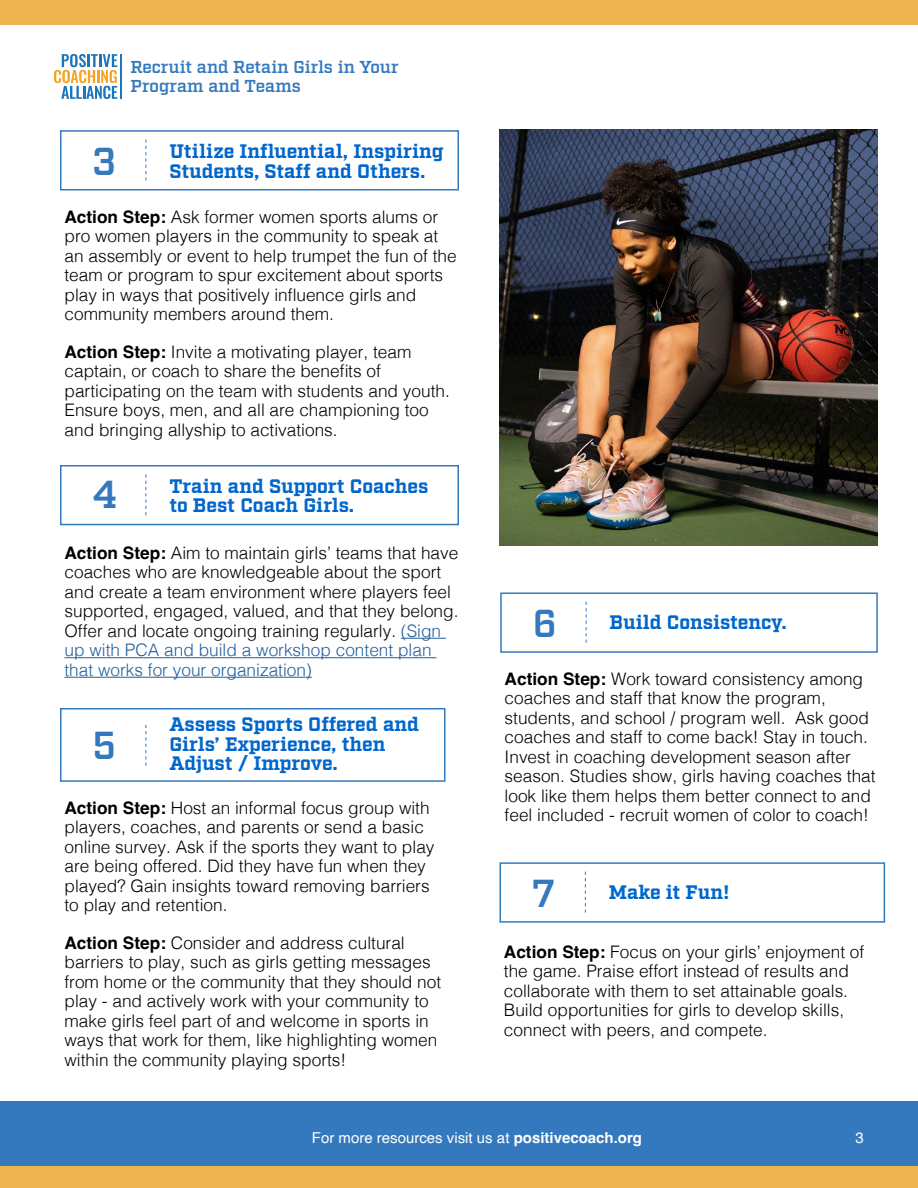
<style>
.page{position:relative;width:918px;height:1188px;background:#fff}
.page>*{position:absolute;margin:0;border:0;box-sizing:border-box;transform-origin:0 0}
.t1{font:600 39px "Factoria";color:#3479bd}
.t2{font:700 19.5px/19.5px "Factoria";letter-spacing:-.01em;color:#06c}
.t3{font:300 17.25px/19.5px "Helvetica";color:#000}
.t4{font:600 17.25px/19.5px "Factoria";letter-spacing:-.005em;color:#3479bd}
.t5{font:15px "Helvetica";color:#fff}
.s1{font-weight:700}
.s2{color:#215e9e}
</style>
<div class="page">
<div style="left:0;top:1101px;width:918px;height:87px;background:#3479bd"></div>
<div style="left:0;top:1166px;width:918px;height:22px;background:#efb350"></div>
<div style="left:0;top:0;width:918px;height:25px;background:#efb350"></div>
<svg style="left:54px;top:54px;width:63px;height:45px"></svg>
<hr style="left:120px;top:54px;width:1px;height:45px;background:#1b75bb">
<hr style="left:401px;top:638px;width:45px;height:1px;background:#215e9e">
<hr style="left:64px;top:657px;width:372px;height:1px;background:#215e9e">
<hr style="left:64px;top:677px;width:248px;height:1px;background:#215e9e">
<div style="left:60px;top:130px;width:399px;height:60px;border:2px solid #3479bd"></div>
<div style="left:60px;top:465px;width:399px;height:60px;border:2px solid #3479bd"></div>
<div style="left:60px;top:708px;width:386px;height:74px;border:2px solid #3479bd"></div>
<svg style="left:146px;top:140px;width:1px;height:40px"></svg>
<svg style="left:146px;top:474px;width:1px;height:41px"></svg>
<svg style="left:146px;top:725px;width:1px;height:41px"></svg>
<div style="left:500px;top:592px;width:378px;height:61px;border:2px solid #3479bd"></div>
<svg style="left:586px;top:602px;width:1px;height:41px"></svg>
<div style="left:500px;top:862px;width:385px;height:61px;border:2px solid #3479bd"></div>
<svg style="left:585px;top:872px;width:1px;height:41px"></svg>
<img style="left:500px;top:130px;width:378px;height:415px">
<p class="t4" style="left:130px;top:58px;width:270px">Recruit and Retain Girls in Your<br>Program and Teams</p>
<h1 class="t1" style="left:93px;top:138px;width:25px">3</h1>
<p class="t2" style="left:170px;top:143px;width:276px">Utilize Influential, Inspiring<br>Students, Staff and Others.</p>
<p class="t3" style="left:64px;top:206px;width:394px"><span class="s1">Action Step:</span> Ask former women sports alums or pro women players in the community to speak at an assembly or event to help trumpet the fun of the team or program to spur excitement about sports play in ways that positively influence girls and community members around them.</p>
<p class="t3" style="left:64px;top:341px;width:387px"><span class="s1">Action Step:</span> Invite a motivating player, team captain, or coach to share the benefits of participating on the team with students and youth.<br>Ensure boys, men, and all are championing too and bringing allyship to activations.</p>
<h1 class="t1" style="left:93px;top:471px;width:26px">4</h1>
<p class="t2" style="left:169px;top:477px;width:261px">Train and Support Coaches to Best Coach Girls.</p>
<p class="t3" style="left:64px;top:542px;width:396px"><span class="s1">Action Step:</span> Aim to maintain girls’ teams that have coaches who are knowledgeable about the sport and create a team environment where players feel supported, engaged, valued, and that they belong.<br>Offer and locate ongoing training regularly. <span class="s2">(Sign up with PCA and build a workshop content plan that works for your organization)</span></p>
<h1 class="t1" style="left:93px;top:722px;width:25px">5</h1>
<p class="t2" style="left:169px;top:716px;width:251px">Assess Sports Offered and<br>Girls’ Experience, then<br>Adjust / Improve.</p>
<p class="t3" style="left:64px;top:797px;width:372px"><span class="s1">Action Step:</span> Host an informal focus group with players, coaches, and parents or send a basic online survey. Ask if the sports they want to play are being offered. Did they have fun when they played? Gain insights toward removing barriers to play and retention.</p>
<p class="t3" style="left:64px;top:932px;width:378px"><span class="s1">Action Step:</span> Consider and address cultural barriers to play, such as girls getting messages from home or the community that they should not play - and actively work with your community to make girls feel part of and welcome in sports in ways that work for them, like highlighting women within the community playing sports!</p>
<h1 class="t1" style="left:533px;top:600px;width:26px">6</h1>
<p class="t2" style="left:610px;top:614px;width:179px">Build Consistency.</p>
<p class="t3" style="left:505px;top:668px;width:373px"><span class="s1">Action Step:</span> Work toward consistency among coaches and staff that know the program, students, and school / program well. Ask good coaches and staff to come back! Stay in touch.<br>Invest in coaching development season after season. Studies show, girls having coaches that look like them helps them better connect to and feel included - recruit women of color to coach!</p>
<h1 class="t1" style="left:532px;top:870px;width:24px">7</h1>
<p class="t2" style="left:609px;top:884px;width:122px">Make it Fun!</p>
<p class="t3" style="left:504px;top:941px;width:362px"><span class="s1">Action Step:</span> Focus on your girls’ enjoyment of the game. Praise effort instead of results and collaborate with them to set attainable goals.<br>Build opportunities for girls to develop skills, connect with peers, and compete.</p>
<p class="t5" style="left:312px;top:1126px;width:332px">For more resources visit us at <span class="s1">positivecoach.org</span></p>
<p class="t5" style="left:856px;top:1126px;width:10px">3</p>
</div>
